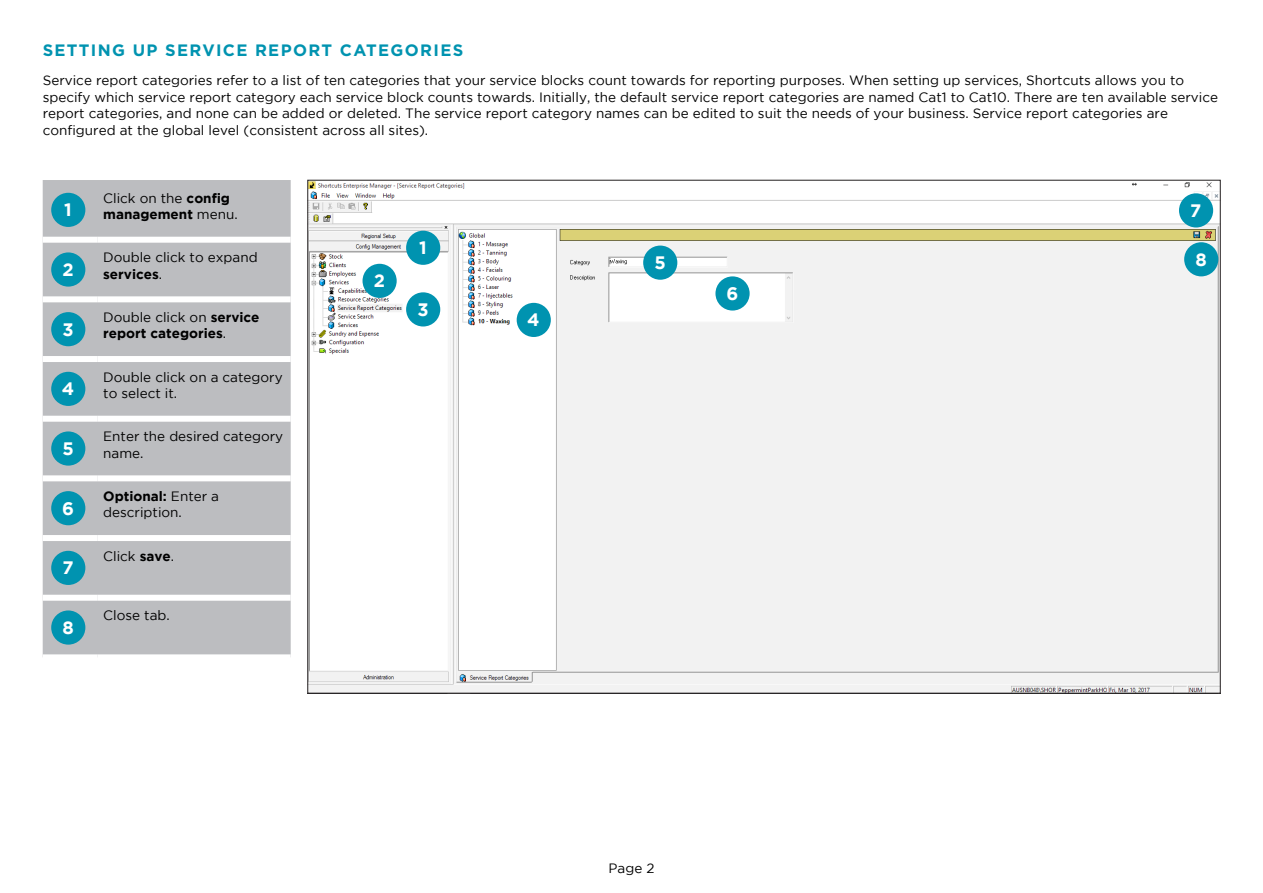
<style>
.page{position:relative;width:1263px;height:893px;background:#fff}
.page>*{position:absolute;margin:0;border:0;box-sizing:border-box;transform-origin:0 0}
.Round_number{font:700 18px "Gotham";color:#fff}
.t1{font:700 16.5px "Gotham HTF";letter-spacing:.08em;color:#0093b0}
.Body{font:13.5px/16.5px "Gotham";color:#000}
.Body-2{font:700 13.5px/16.5px "Gotham";color:#000}
.s1{font-weight:400}
.s2{font-weight:700}
</style>
<div class="page">
<img style="left:310px;top:182px;width:908px;height:509px">
<div style="left:43px;top:180px;width:248px;height:474px;background:#bcbdc0"></div>
<div style="left:43px;top:237px;width:54px;height:6px;background:#fff"></div>
<div style="left:97px;top:237px;width:194px;height:6px;background:#fff"></div>
<div style="left:43px;top:296px;width:54px;height:6px;background:#fff"></div>
<div style="left:97px;top:296px;width:194px;height:6px;background:#fff"></div>
<div style="left:43px;top:356px;width:54px;height:6px;background:#fff"></div>
<div style="left:97px;top:356px;width:194px;height:6px;background:#fff"></div>
<div style="left:43px;top:416px;width:54px;height:6px;background:#fff"></div>
<div style="left:97px;top:416px;width:194px;height:6px;background:#fff"></div>
<div style="left:43px;top:475px;width:54px;height:6px;background:#fff"></div>
<div style="left:97px;top:475px;width:194px;height:6px;background:#fff"></div>
<div style="left:43px;top:535px;width:54px;height:6px;background:#fff"></div>
<div style="left:97px;top:535px;width:194px;height:6px;background:#fff"></div>
<div style="left:43px;top:595px;width:54px;height:6px;background:#fff"></div>
<div style="left:97px;top:595px;width:194px;height:6px;background:#fff"></div>
<div style="left:51px;top:193px;width:34px;height:34px;background:#0093b0;border-radius:50%"></div>
<div style="left:51px;top:252px;width:34px;height:35px;background:#0093b0;border-radius:50%"></div>
<div style="left:51px;top:312px;width:34px;height:34px;background:#0093b0;border-radius:50%"></div>
<div style="left:51px;top:372px;width:34px;height:34px;background:#0093b0;border-radius:50%"></div>
<div style="left:51px;top:431px;width:34px;height:35px;background:#0093b0;border-radius:50%"></div>
<div style="left:51px;top:491px;width:34px;height:34px;background:#0093b0;border-radius:50%"></div>
<div style="left:51px;top:551px;width:34px;height:34px;background:#0093b0;border-radius:50%"></div>
<div style="left:51px;top:610px;width:34px;height:35px;background:#0093b0;border-radius:50%"></div>
<div style="left:406px;top:231px;width:34px;height:34px;background:#0093b0;border-radius:50%"></div>
<div style="left:362px;top:264px;width:35px;height:34px;background:#0093b0;border-radius:50%"></div>
<div style="left:406px;top:292px;width:34px;height:34px;background:#0093b0;border-radius:50%"></div>
<div style="left:517px;top:303px;width:34px;height:34px;background:#0093b0;border-radius:50%"></div>
<div style="left:643px;top:246px;width:34px;height:34px;background:#0093b0;border-radius:50%"></div>
<div style="left:715px;top:276px;width:35px;height:35px;background:#0093b0;border-radius:50%"></div>
<div style="left:1179px;top:193px;width:34px;height:34px;background:#0093b0;border-radius:50%"></div>
<div style="left:1184px;top:242px;width:34px;height:34px;background:#0093b0;border-radius:50%"></div>
<h2 class="t1" style="left:43px;top:41px;width:422px">SETTING UP SERVICE REPORT CATEGORIES</h2>
<p class="Body" style="left:43px;top:72px;width:1177px">Service report categories refer to a list of ten categories that your service blocks count towards for reporting purposes. When setting up services, Shortcuts allows you to specify which service report category each service block counts towards. Initially, the default service report categories are named Cat1 to Cat10. There are ten available service report categories, and none can be added or deleted. The service report category names can be edited to suit the needs of your business. Service report categories are configured at the global level (consistent across all sites).</p>
<p class="Round_number" style="left:64px;top:200px;width:9px">1</p>
<p class="Body-2" style="left:103px;top:189px;width:136px"><span class="s1">Click on the</span> config management <span class="s1">menu.</span></p>
<p class="Round_number" style="left:62px;top:259px;width:13px">2</p>
<p class="Body" style="left:103px;top:249px;width:156px">Double click to expand <span class="s2">services</span>.</p>
<p class="Round_number" style="left:62px;top:319px;width:13px">3</p>
<p class="Body-2" style="left:103px;top:309px;width:158px"><span class="s1">Double click on</span> service report categories<span class="s1">.</span></p>
<p class="Round_number" style="left:62px;top:379px;width:14px">4</p>
<p class="Body" style="left:103px;top:368px;width:181px">Double click on a category to select it.</p>
<p class="Round_number" style="left:62px;top:438px;width:13px">5</p>
<p class="Body" style="left:103px;top:428px;width:181px">Enter the desired category name.</p>
<p class="Round_number" style="left:62px;top:498px;width:13px">6</p>
<p class="Body" style="left:103px;top:488px;width:117px"><span class="s2">Optional:</span> Enter a description.</p>
<p class="Round_number" style="left:62px;top:558px;width:13px">7</p>
<p class="Round_number" style="left:62px;top:617px;width:13px">8</p>
<p class="Body" style="left:103px;top:547px;width:72px">Click <span class="s2">save</span>.</p>
<p class="Body" style="left:103px;top:607px;width:68px">Close tab.</p>
<p class="Round_number" style="left:374px;top:271px;width:13px">2</p>
<p class="Round_number" style="left:419px;top:238px;width:9px">1</p>
<p class="Round_number" style="left:417px;top:299px;width:13px">3</p>
<p class="Round_number" style="left:527px;top:310px;width:14px">4</p>
<p class="Round_number" style="left:654px;top:252px;width:13px">5</p>
<p class="Round_number" style="left:726px;top:283px;width:13px">6</p>
<p class="Body" style="left:608px;top:860px;width:47px">Page 2</p>
<p class="Round_number" style="left:1190px;top:200px;width:13px">7</p>
<p class="Round_number" style="left:1195px;top:249px;width:13px">8</p>
</div>
